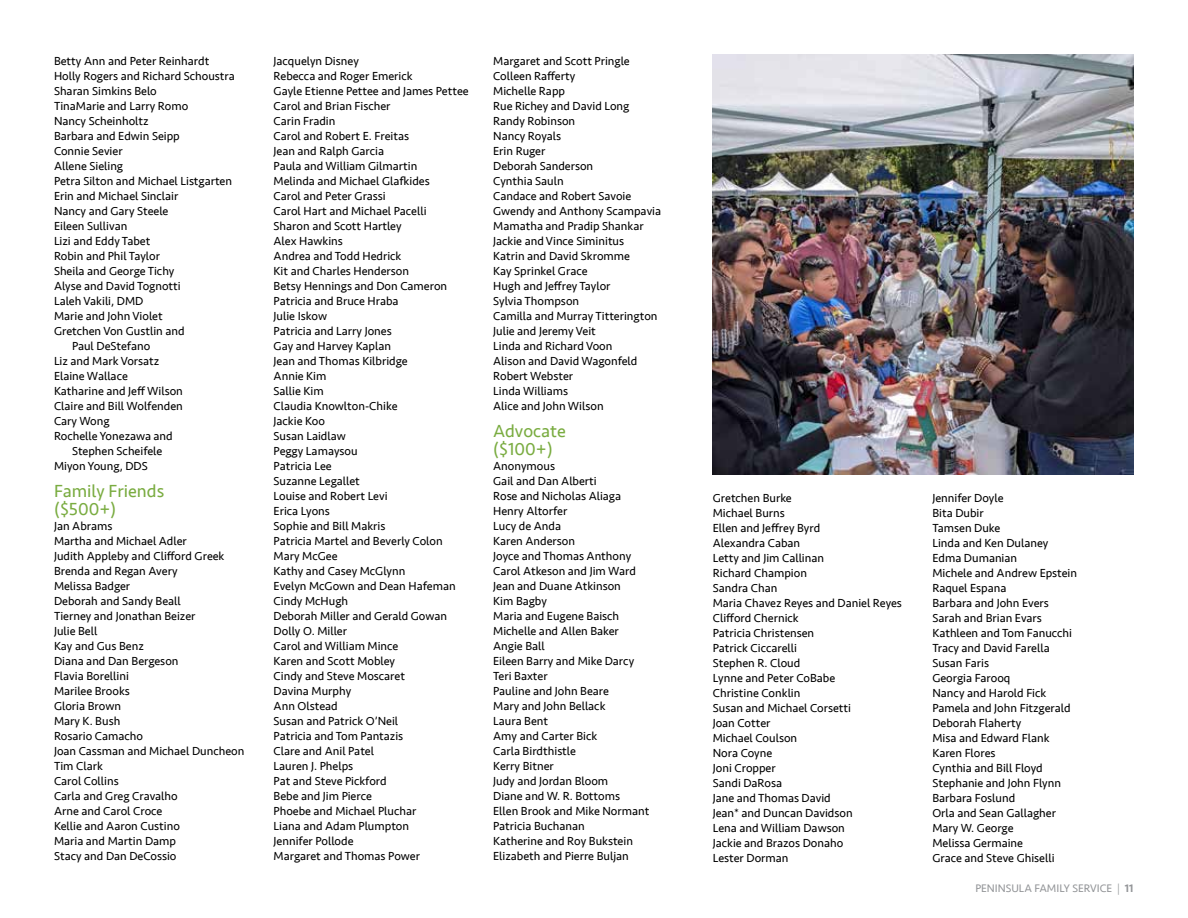
<style>
.page{position:relative;width:1188px;height:918px;background:#fff}
.page>*{position:absolute;margin:0;border:0;box-sizing:border-box;transform-origin:0 0}
.t1{font:18px/18px "Seravek";color:#7aac41}
.t2{font:12px/15px "Seravek";color:#000}
.t3{font:11.25px "Seravek";color:#939598}
.s1{font-weight:300}
.s2{font-weight:500}
</style>
<div class="page">
<img style="left:713px;top:54px;width:421px;height:420px">
<p class="t2" style="left:54px;top:54px;width:157px">Betty Ann and Peter Reinhardt</p>
<p class="t2" style="left:54px;top:69px;width:182px">Holly Rogers and Richard Schoustra</p>
<p class="t2" style="left:54px;top:84px;width:104px">Sharan Simkins Belo</p>
<p class="t2" style="left:54px;top:99px;width:136px">TinaMarie and Larry Romo</p>
<p class="t2" style="left:54px;top:114px;width:96px">Nancy Scheinholtz</p>
<p class="t2" style="left:54px;top:129px;width:127px">Barbara and Edwin Seipp</p>
<p class="t2" style="left:54px;top:144px;width:70px">Connie Sevier</p>
<p class="t2" style="left:54px;top:159px;width:71px">Allene Sieling</p>
<p class="t2" style="left:54px;top:174px;width:180px">Petra Silton and Michael Listgarten</p>
<p class="t2" style="left:54px;top:189px;width:126px">Erin and Michael Sinclair</p>
<p class="t2" style="left:54px;top:204px;width:116px">Nancy and Gary Steele</p>
<p class="t2" style="left:54px;top:219px;width:75px">Eileen Sullivan</p>
<p class="t2" style="left:54px;top:234px;width:98px">Lizi and Eddy Tabet</p>
<p class="t2" style="left:54px;top:249px;width:108px">Robin and Phil Taylor</p>
<p class="t2" style="left:54px;top:264px;width:122px">Sheila and George Tichy</p>
<p class="t2" style="left:54px;top:279px;width:128px">Alyse and David Tognotti</p>
<p class="t2" style="left:54px;top:294px;width:91px">Laleh Vakili, DMD</p>
<p class="t2" style="left:54px;top:309px;width:110px">Marie and John Violet</p>
<p class="t2" style="left:54px;top:324px;width:132px">Gretchen Von Gustlin and</p>
<p class="t2" style="left:72px;top:339px;width:80px">Paul DeStefano</p>
<p class="t2" style="left:54px;top:354px;width:107px">Liz and Mark Vorsatz</p>
<p class="t2" style="left:54px;top:369px;width:75px">Elaine Wallace</p>
<p class="t2" style="left:54px;top:384px;width:130px">Katharine and Jeff Wilson</p>
<p class="t2" style="left:54px;top:399px;width:130px">Claire and Bill Wolfenden</p>
<p class="t2" style="left:54px;top:414px;width:57px">Cary Wong</p>
<p class="t2" style="left:54px;top:429px;width:120px">Rochelle Yonezawa and</p>
<p class="t2" style="left:72px;top:444px;width:92px">Stephen Scheifele</p>
<p class="t2" style="left:54px;top:459px;width:95px">Miyon Young, DDS</p>
<h1 class="t1" style="left:54px;top:482px;width:112px">Family Friends ($500+)</h1>
<p class="t2" style="left:54px;top:519px;width:192px">Jan Abrams<br>Martha and Michael Adler<br>Judith Appleby and Clifford Greek<br>Brenda and Regan Avery<br>Melissa Badger<br>Deborah and Sandy Beall<br>Tierney and Jonathan Beizer<br>Julie Bell<br>Kay and Gus Benz<br>Diana and Dan Bergeson<br>Flavia Borellini<br>Marilee Brooks<br>Gloria Brown<br>Mary K. Bush<br>Rosario Camacho<br>Joan Cassman and Michael Duncheon<br>Tim Clark<br>Carol Collins<br>Carla and Greg Cravalho<br>Arne and Carol Croce<br>Kellie and Aaron Custino<br>Maria and Martin Damp<br>Stacy and Dan DeCossio</p>
<p class="t2" style="left:274px;top:54px;width:197px">Jacquelyn Disney<br>Rebecca and Roger Emerick<br>Gayle Etienne Pettee and James Pettee<br>Carol and Brian Fischer<br>Carin Fradin<br>Carol and Robert E. Freitas<br>Jean and Ralph Garcia<br>Paula and William Gilmartin<br>Melinda and Michael Glafkides<br>Carol and Peter Grassi<br>Carol Hart and Michael Pacelli<br>Sharon and Scott Hartley<br>Alex Hawkins<br>Andrea and Todd Hedrick<br>Kit and Charles Henderson<br>Betsy Hennings and Don Cameron<br>Patricia and Bruce Hraba<br>Julie Iskow<br>Patricia and Larry Jones<br>Gay and Harvey Kaplan<br>Jean and Thomas Kilbridge<br>Annie Kim<br>Sallie Kim<br>Claudia Knowlton-Chike<br>Jackie Koo<br>Susan Laidlaw<br>Peggy Lamaysou<br>Patricia Lee<br>Suzanne Legallet<br>Louise and Robert Levi<br>Erica Lyons<br>Sophie and Bill Makris<br>Patricia Martel and Beverly Colon<br>Mary McGee<br>Kathy and Casey McGlynn<br>Evelyn McGown and Dean Hafeman<br>Cindy McHugh<br>Deborah Miller and Gerald Gowan<br>Dolly O. Miller<br>Carol and William Mince<br>Karen and Scott Mobley<br>Cindy and Steve Moscaret<br>Davina Murphy<br>Ann Olstead<br>Susan and Patrick O’Neil<br>Patricia and Tom Pantazis<br>Clare and Anil Patel<br>Lauren J. Phelps<br>Pat and Steve Pickford<br>Bebe and Jim Pierce<br>Phoebe and Michael Pluchar<br>Liana and Adam Plumpton<br>Jennifer Pollode<br>Margaret and Thomas Power</p>
<p class="t2" style="left:493px;top:54px;width:169px">Margaret and Scott Pringle<br>Colleen Rafferty<br>Michelle Rapp<br>Rue Richey and David Long<br>Randy Robinson<br>Nancy Royals<br>Erin Ruger<br>Deborah Sanderson<br>Cynthia Sauln<br>Candace and Robert Savoie<br>Gwendy and Anthony Scampavia<br>Mamatha and Pradip Shankar<br>Jackie and Vince Siminitus<br>Katrin and David Skromme<br>Kay Sprinkel Grace<br>Hugh and Jeffrey Taylor<br>Sylvia Thompson<br>Camilla and Murray Titterington<br>Julie and Jeremy Veit<br>Linda and Richard Voon<br>Alison and David Wagonfeld<br>Robert Webster<br>Linda Williams<br>Alice and John Wilson</p>
<h1 class="t1" style="left:493px;top:422px;width:74px">Advocate ($100+)</h1>
<p class="t2" style="left:493px;top:459px;width:158px">Anonymous<br>Gail and Dan Alberti<br>Rose and Nicholas Aliaga<br>Henry Altorfer<br>Lucy de Anda<br>Karen Anderson<br>Joyce and Thomas Anthony<br>Carol Atkeson and Jim Ward<br>Jean and Duane Atkinson<br>Kim Bagby<br>Maria and Eugene Baisch<br>Michelle and Allen Baker<br>Angie Ball<br>Eileen Barry and Mike Darcy<br>Teri Baxter<br>Pauline and John Beare<br>Mary and John Bellack<br>Laura Bent<br>Amy and Carter Bick<br>Carla Birdthistle<br>Kerry Bitner<br>Judy and Jordan Bloom<br>Diane and W. R. Bottoms<br>Ellen Brook and Mike Normant<br>Patricia Buchanan<br>Katherine and Roy Bukstein<br>Elizabeth and Pierre Buljan</p>
<p class="t2" style="left:713px;top:491px;width:191px">Gretchen Burke<br>Michael Burns<br>Ellen and Jeffrey Byrd<br>Alexandra Caban<br>Letty and Jim Callinan<br>Richard Champion<br>Sandra Chan<br>Maria Chavez Reyes and Daniel Reyes<br>Clifford Chernick<br>Patricia Christensen<br>Patrick Ciccarelli<br>Stephen R. Cloud<br>Lynne and Peter CoBabe<br>Christine Conklin<br>Susan and Michael Corsetti<br>Joan Cotter<br>Michael Coulson<br>Nora Coyne<br>Joni Cropper<br>Sandi DaRosa<br>Jane and Thomas David<br>Jean* and Duncan Davidson<br>Lena and William Dawson<br>Jackie and Brazos Donaho<br>Lester Dorman</p>
<p class="t2" style="left:932px;top:491px;width:146px">Jennifer Doyle<br>Bita Dubir<br>Tamsen Duke<br>Linda and Ken Dulaney<br>Edma Dumanian<br>Michele and Andrew Epstein<br>Raquel Espana<br>Barbara and John Evers<br>Sarah and Brian Evars<br>Kathleen and Tom Fanucchi<br>Tracy and David Farella<br>Susan Faris<br>Georgia Farooq<br>Nancy and Harold Fick<br>Pamela and John Fitzgerald<br>Deborah Flaherty<br>Misa and Edward Flank<br>Karen Flores<br>Cynthia and Bill Floyd<br>Stephanie and John Flynn<br>Barbara Foslund<br>Orla and Sean Gallagher<br>Mary W. George<br>Melissa Germaine<br>Grace and Steve Ghiselli</p>
<p class="t3" style="left:975px;top:879px;width:160px">PENINSULA FAMILY SERVICE <span class="s1">|</span> <span class="s2">11</span></p>
</div>
